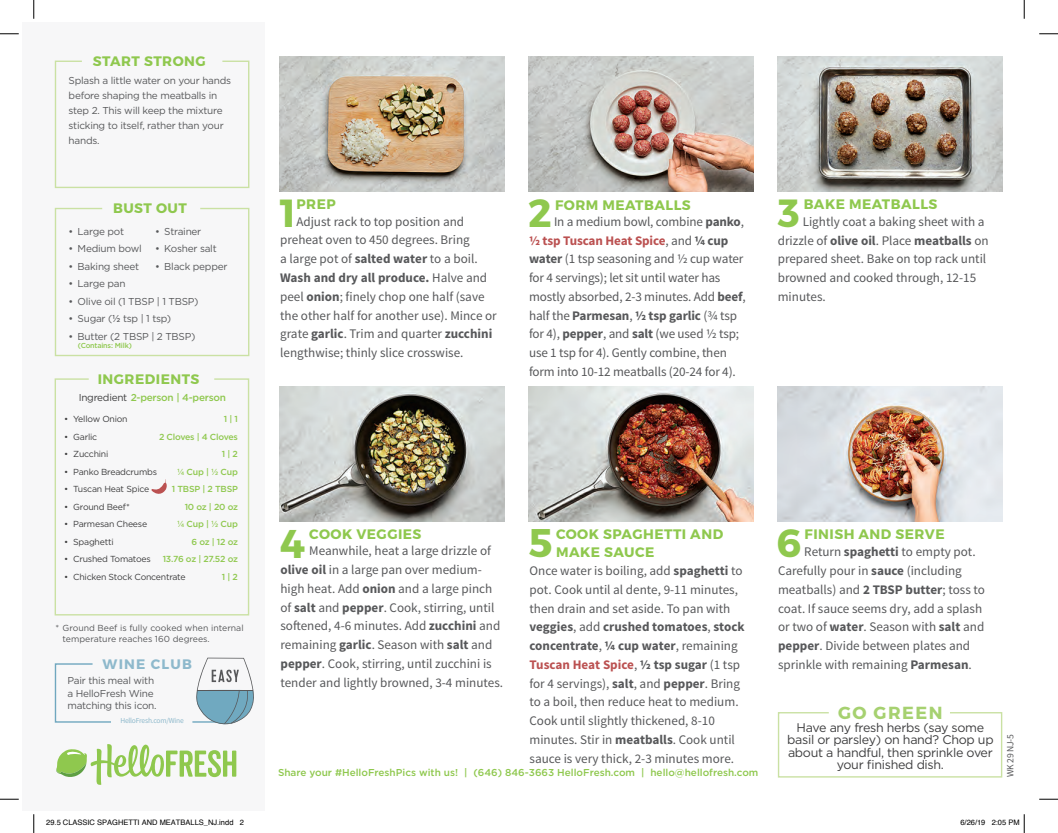
<style>
.page{position:relative;width:1058px;height:833px;background:#fff}
.page>*{position:absolute;margin:0;border:0;box-sizing:border-box;transform-origin:0 0}
.t1{font:700 40px "Montserrat";color:#8fc84e}
.t2{font:700 39.88px "Montserrat";color:#8fc84e}
.t3{font:700 39.25px "Montserrat";color:#8fc84e}
.t4{font:700 39.12px "Montserrat";color:#8fc84e}
.t5{font:700 17.5px "Montserrat";letter-spacing:.085em;color:#a6d170}
.t6{font:700 13.75px/17.5px "Montserrat";letter-spacing:.035em;color:#8fc84e}
.t7{font:700 13.75px "Montserrat";letter-spacing:.085em;color:#8eb9cc}
.t8{font:13.12px/18.8px "Source Sans Pro";color:#57585a}
.t9{font:12.5px/12.5px "Gotham";letter-spacing:-.025em;color:#3e3e3f;text-align:center}
.t10{font:10px/15px "Gotham";letter-spacing:-.025em;color:#57585a}
.t11{font:500 10px "Gotham";color:#8fc84e}
.t12{font:500 10px "Gotham";letter-spacing:-.025em;color:#8fc84e}
.t13{font:9.62px "Source Sans Pro";color:#57585a}
.t14{font:8.75px "Gotham";letter-spacing:-.025em;color:#3e3e3f}
.t15{font:500 8.75px/17.5px "Gotham";letter-spacing:-.025em;color:#8fc84e;text-align:right}
.t16{font:8.75px/10.5px "Gotham";color:#57585a}
.t17{font:7.5px "Helvetica";color:#000}
.t18{font:7.5px "Source Sans Pro";letter-spacing:-.025em;color:#8eb9cc}
.t19{font:500 7.25px "Gotham";letter-spacing:-.025em;color:#8fc84e}
.s1{font-weight:700}
.s2{font-weight:700;color:#bb5151}
.s3{font-weight:500}
.s4{font-weight:400;color:#3e3e3f}
</style>
<div class="page">
<div style="left:23px;top:23px;width:241px;height:787px;background:#f7f7f8"></div>
<svg style="left:54px;top:207px;width:196px;height:150px"></svg>
<svg style="left:54px;top:60px;width:196px;height:128px"></svg>
<svg style="left:54px;top:663px;width:57px;height:60px"></svg>
<svg style="left:56px;top:744px;width:180px;height:40px"></svg>
<svg style="left:54px;top:378px;width:196px;height:238px"></svg>
<svg style="left:777px;top:712px;width:226px;height:66px"></svg>
<img style="left:529px;top:387px;width:225px;height:135px">
<img style="left:280px;top:387px;width:225px;height:135px">
<img style="left:777px;top:387px;width:225px;height:135px">
<svg style="left:151px;top:479px;width:16px;height:18px"></svg>
<img style="left:280px;top:56px;width:225px;height:135px">
<img style="left:529px;top:56px;width:225px;height:135px">
<img style="left:777px;top:56px;width:225px;height:135px">
<svg style="left:193px;top:657px;width:61px;height:68px"></svg>
<svg style="left:0;top:33px;width:19px;height:2px"></svg>
<svg style="left:1039px;top:33px;width:19px;height:2px"></svg>
<svg style="left:0;top:798px;width:19px;height:2px"></svg>
<svg style="left:1039px;top:798px;width:19px;height:2px"></svg>
<svg style="left:33px;top:0;width:2px;height:19px"></svg>
<svg style="left:33px;top:814px;width:2px;height:19px"></svg>
<svg style="left:1023px;top:0;width:2px;height:19px"></svg>
<svg style="left:1023px;top:814px;width:2px;height:19px"></svg>
<p class="t6" style="left:93px;top:52px;width:114px">START STRONG</p>
<p class="t10" style="left:69px;top:72px;width:164px">Splash a little water on your hands before shaping the meatballs in step 2. This will keep the mixture sticking to itself, rather than your hands.</p>
<p class="t6" style="left:113px;top:199px;width:75px">BUST OUT</p>
<p class="t6" style="left:555px;top:197px;width:137px">FORM MEATBALLS</p>
<p class="t6" style="left:803px;top:196px;width:135px">BAKE MEATBALLS</p>
<h3 class="t4" style="left:280px;top:189px;width:18px">1</h3>
<h3 class="t3" style="left:528px;top:189px;width:25px">2</h3>
<h3 class="t3" style="left:778px;top:189px;width:23px">3</h3>
<p class="t6" style="left:296px;top:196px;width:41px">PREP</p>
<p class="t8" style="left:280px;top:212px;width:218px;text-indent:16px">Adjust rack to top position and preheat oven to 450 degrees. Bring<br>a large pot of <span class="s1">salted water</span> to a boil.<br><span class="s1">Wash and dry all produce.</span> Halve and peel <span class="s1">onion</span>; finely chop one half (save the other half for another use). Mince or grate <span class="s1">garlic</span>. Trim and quarter <span class="s1">zucchini </span>lengthwise; thinly slice crosswise.</p>
<p class="t8" style="left:529px;top:212px;width:218px;text-indent:25px">In a medium bowl, combine <span class="s1">panko</span>, <span class="s2">½ tsp Tuscan Heat Spice</span>, and <span class="s1">¼ cup water</span> (1 tsp seasoning and ½ cup water for 4 servings); let sit until water has mostly absorbed, 2-3 minutes. Add <span class="s1">beef</span>, half the <span class="s1">Parmesan</span>, <span class="s1">½ tsp garlic</span> (¾ tsp for 4), <span class="s1">pepper</span>, and <span class="s1">salt</span> (we used ½ tsp; use 1 tsp for 4). Gently combine, then form into 10-12 meatballs (20-24 for 4).</p>
<p class="t8" style="left:777px;top:212px;width:212px;text-indent:25px">Lightly coat a baking sheet with a drizzle of <span class="s1">olive oil</span>. Place <span class="s1">meatballs</span> on prepared sheet. Bake on top rack until browned and cooked through, 12-15 minutes.</p>
<p class="t10" style="left:155px;top:223px;width:47px">• Strainer</p>
<p class="t10" style="left:155px;top:241px;width:63px">• Kosher salt</p>
<p class="t10" style="left:155px;top:258px;width:74px">• Black pepper</p>
<p class="t10" style="left:69px;top:223px;width:57px">• Large pot</p>
<p class="t10" style="left:69px;top:241px;width:75px">• Medium bowl</p>
<p class="t10" style="left:69px;top:258px;width:72px">• Baking sheet</p>
<p class="t10" style="left:69px;top:276px;width:58px">• Large pan</p>
<p class="t10" style="left:69px;top:293px;width:131px">• Olive oil (1 TBSP | 1 TBSP)</p>
<p class="t10" style="left:69px;top:311px;width:104px">• Sugar (<span class="s3">½</span> tsp | 1 tsp)</p>
<p class="t10" style="left:69px;top:328px;width:128px">• Butter (2 TBSP | 2 TBSP)</p>
<p class="t19" style="left:78px;top:340px;width:55px">(Contains: Milk)</p>
<p class="t6" style="left:98px;top:370px;width:103px">INGREDIENTS</p>
<p class="t12" style="left:79px;top:390px;width:149px"><span class="s4">Ingredient</span> 2-person | 4-person</p>
<p class="t15" style="left:159px;top:410px;width:80px">1 | 1<br>2 Cloves | 4 Cloves<br>1 | 2<br>¼ Cup | ½ Cup<br>1 TBSP | 2 TBSP<br>10 oz | 20 oz<br>¼ Cup | ½ Cup<br>6 oz | 12 oz<br>13.76 oz | 27.52 oz<br>1 | 2</p>
<p class="t14" style="left:64px;top:414px;width:65px">• Yellow Onion</p>
<p class="t14" style="left:64px;top:431px;width:35px">• Garlic</p>
<p class="t14" style="left:64px;top:449px;width:46px">• Zucchini</p>
<p class="t14" style="left:64px;top:466px;width:94px">• Panko Breadcrumbs</p>
<p class="t14" style="left:64px;top:484px;width:87px">• Tuscan Heat Spice</p>
<p class="t14" style="left:64px;top:501px;width:67px">• Ground Beef*</p>
<p class="t14" style="left:64px;top:519px;width:84px">• Parmesan Cheese</p>
<p class="t14" style="left:64px;top:536px;width:51px">• Spaghetti</p>
<p class="t14" style="left:64px;top:554px;width:88px">• Crushed Tomatoes</p>
<p class="t14" style="left:64px;top:571px;width:123px">• Chicken Stock Concentrate</p>
<p class="t16" style="left:62px;top:623px;width:183px;text-indent:-7px">* Ground Beef is fully cooked when internal temperature reaches 160 degrees.</p>
<p class="t7" style="left:103px;top:655px;width:91px">WINE CLUB</p>
<p class="t10" style="left:68px;top:674px;width:91px;line-height:12.5px">Pair this meal with a HelloFresh Wine matching this icon.</p>
<p class="t18" style="left:120px;top:716px;width:65px">HelloFresh.com/Wine</p>
<h1 class="t1" style="left:280px;top:518px;width:27px">4</h1>
<h2 class="t2" style="left:529px;top:518px;width:25px">5</h2>
<h3 class="t3" style="left:776px;top:519px;width:26px">6</h3>
<p class="t6" style="left:309px;top:526px;width:114px">COOK VEGGIES</p>
<p class="t6" style="left:556px;top:526px;width:169px">COOK SPAGHETTI AND<br>MAKE SAUCE</p>
<p class="t6" style="left:804px;top:526px;width:142px">FINISH AND SERVE</p>
<p class="t8" style="left:280px;top:542px;width:224px;text-indent:29px">Meanwhile, heat a large drizzle of <span class="s1">olive oil</span> in a large pan over medium&shy;high heat. Add <span class="s1">onion</span> and a large pinch of <span class="s1">salt</span> and <span class="s1">pepper</span>. Cook, stirring, until softened, 4-6 minutes. Add <span class="s1">zucchini</span> and remaining <span class="s1">garlic</span>. Season with <span class="s1">salt</span> and <span class="s1">pepper</span>. Cook, stirring, until zucchini is tender and lightly browned, 3-4 minutes.</p>
<p class="t8" style="left:778px;top:542px;width:208px;text-indent:26px">Return <span class="s1">spaghetti</span> to empty pot.<br>Carefully pour in <span class="s1">sauce</span> (including meatballs) and <span class="s1">2 TBSP butter</span>; toss to coat. If sauce seems dry, add a splash or two of <span class="s1">water</span>. Season with <span class="s1">salt</span> and <span class="s1">pepper</span>. Divide between plates and sprinkle with remaining <span class="s1">Parmesan</span>.</p>
<h3 class="t5" style="left:838px;top:701px;width:106px">GO GREEN</h3>
<p class="t8" style="left:529px;top:561px;width:217px">Once water is boiling, add <span class="s1">spaghetti</span> to pot. Cook until al dente, 9-11 minutes, then drain and set aside. To pan with <span class="s1">veggies</span>, add <span class="s1">crushed tomatoes</span>, <span class="s1">stock concentrate</span>, <span class="s1">¼ cup water</span>, remaining <span class="s2">Tuscan Heat Spice</span>, <span class="s1">½ tsp sugar</span> (1 tsp for 4 servings), <span class="s1">salt</span>, and <span class="s1">pepper</span>. Bring to a boil, then reduce heat to medium.<br>Cook until slightly thickened, 8-10 minutes. Stir in <span class="s1">meatballs</span>. Cook until sauce is very thick, 2-3 minutes more.</p>
<p class="t9" style="left:787px;top:720px;width:208px">Have any fresh herbs (say some basil or parsley) on hand? Chop up about a handful, then sprinkle over your finished dish.</p>
<p class="t11" style="left:278px;top:766px;width:482px">Share your #HelloFreshPics with us! | (646) 846-3663 HelloFresh.com | hello@hellofresh.com</p>
<p class="t13" style="left:1004px;top:776px;width:44px;rotate:-90deg">WK 29 NJ-5</p>
<p class="t17" style="left:46px;top:817px;width:199px">29.5 CLASSIC SPAGHETTI AND MEATBALLS_NJ.indd 2</p>
<p class="t17" style="left:960px;top:817px;width:61px">6/26/19 2:05 PM</p>
</div>
